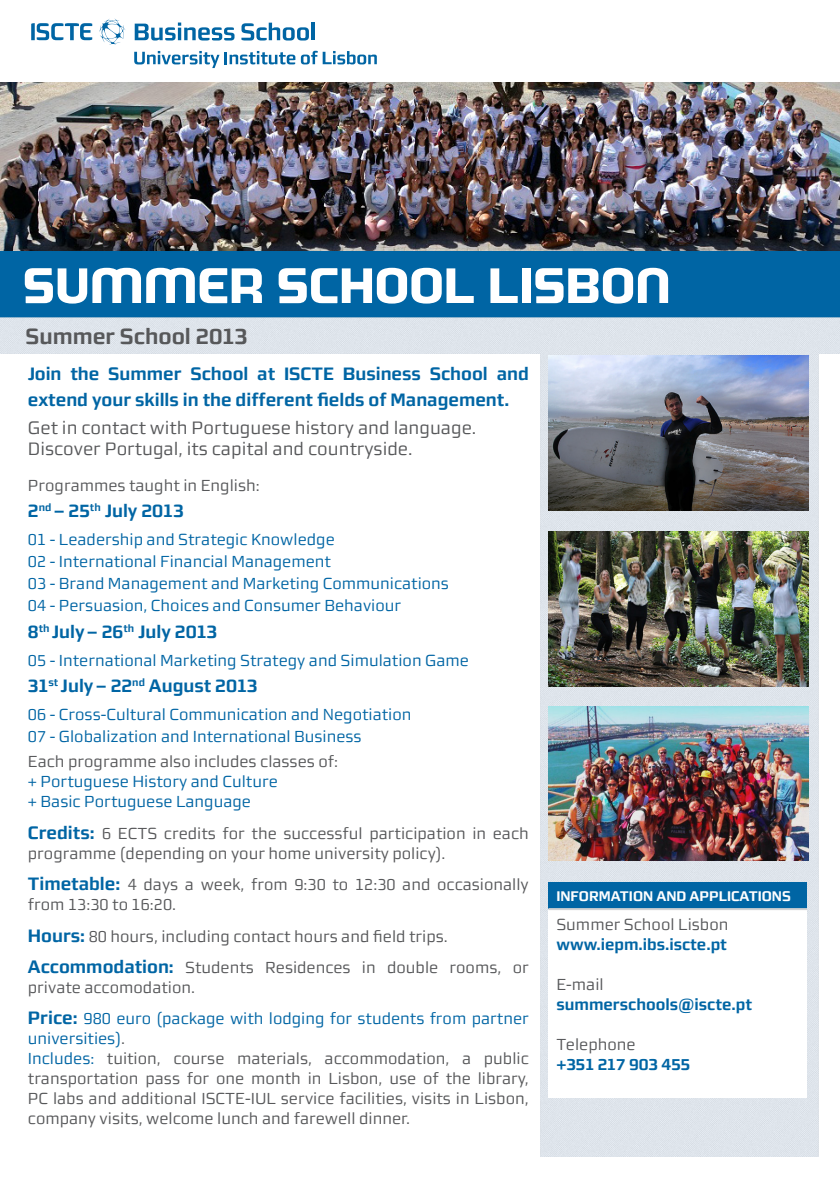
<style>
.page{position:relative;width:840px;height:1191px;background:#fff}
.page>*{position:absolute;margin:0;border:0;box-sizing:border-box;transform-origin:0 0}
.t1{font:700 50px "Morgan Big";color:#fff}
.t2{font:700 22px "Morgan Sans";color:#57585a}
.t3{font:700 18px/26px "Morgan Sans";color:#0065a4}
.t4{font:18px/21.6px "Morgan Sans";color:#57585a}
.t5{font:16px/20px "Morgan Sans";color:#57585a}
.t6{font:16px/22px "Morgan Sans";color:#0065a4}
.t7{font:700 16px "Morgan Sans";color:#0065a4}
.t8{font:700 14px "Morgan Sans";color:#fff}
.s1{font-weight:700;font-size:18px;color:#0065a4}
.s2{color:#57585a}
.s3{font-weight:700;font-size:18px}
.s4{color:#0065a4}
</style>
<div class="page">
<div style="left:0;top:247px;width:839px;height:70px;background:#0065a4"></div>
<img style="left:0;top:317px;width:839px;height:840px">
<img style="left:0;top:82px;width:839px;height:169px">
<img style="left:548px;top:356px;width:259px;height:155px">
<div style="left:548px;top:882px;width:258px;height:27px;background:#0065a4"></div>
<div style="left:548px;top:909px;width:258px;height:189px;background:#fff"></div>
<hr style="left:548px;top:908px;width:258px;height:2px;background:#d1d2d4">
<img style="left:548px;top:706px;width:259px;height:155px">
<img style="left:548px;top:531px;width:259px;height:155px">
<svg style="left:135px;top:23px;width:99px;height:18px"></svg>
<svg style="left:241px;top:23px;width:68px;height:18px"></svg>
<hr style="left:311px;top:23px;width:4px;height:17px;background:#0065a4">
<svg style="left:134px;top:51px;width:161px;height:17px"></svg>
<svg style="left:301px;top:51px;width:75px;height:13px"></svg>
<svg style="left:99px;top:19px;width:26px;height:25px"></svg>
<svg style="left:31px;top:23px;width:61px;height:17px"></svg>
<h1 class="t1" style="left:23px;top:250px;width:649px">SUMMER SCHOOL LISBON</h1>
<h2 class="t2" style="left:26px;top:323px;width:223px">Summer School 2013</h2>
<p class="t3" style="left:28px;top:361px;width:502px">Join the Summer School at ISCTE Business School and extend your skills in the different fields of Management.</p>
<p class="t4" style="left:28px;top:416px;width:449px">Get in contact with Portuguese history and language.<br>Discover Portugal, its capital and countryside.</p>
<p class="t5" style="left:28px;top:475px;width:233px">Programmes taught in English:</p>
<p class="t3" style="left:28px;top:497px;width:157px">2<sup>nd</sup> – 25<sup>th</sup> July 2013</p>
<p class="t6" style="left:28px;top:528px;width:422px">01 - Leadership and Strategic Knowledge<br>02 - International Financial Management<br>03 - Brand Management and Marketing Communications 04 - Persuasion, Choices and Consumer Behaviour</p>
<p class="t3" style="left:28px;top:619px;width:191px">8<sup>th</sup> July– 26<sup>th</sup> July 2013</p>
<p class="t6" style="left:28px;top:649px;width:442px">05 - International Marketing Strategy and Simulation Game</p>
<p class="t3" style="left:28px;top:672px;width:231px">31<sup>st</sup> July– 22<sup>nd</sup> August 2013</p>
<p class="t6" style="left:28px;top:703px;width:385px">06 - Cross-Cultural Communication and Negotiation<br>07 - Globalization and International Business</p>
<p class="t5" style="left:28px;top:751px;width:311px">Each programme also includes classes of:</p>
<p class="t6" style="left:28px;top:771px;width:251px;line-height:20px">+ Portuguese History and Culture + Basic Portuguese Language</p>
<p class="t5" style="left:28px;top:823px;width:502px"><span class="s1">Credits:</span> 6 ECTS credits for the successful participation in each programme (depending on your home university policy).</p>
<p class="t5" style="left:28px;top:874px;width:502px"><span class="s1">Timetable:</span> 4 days a week, from 9:30 to 12:30 and occasionally from 13:30 to 16:20.</p>
<p class="t5" style="left:28px;top:920px;width:502px;line-height:31.4px"><span class="s1">Hours:</span> 80 hours, including contact hours and field trips.<br><span class="s1">Accommodation:</span> Students Residences in double rooms, or</p>
<p class="t6" style="left:28px;top:971px;width:502px;line-height:31.4px"><span class="s2">private accomodation.<br></span><span class="s3">Price:</span> 980 euro (package with lodging for students from partner</p>
<p class="t5" style="left:28px;top:1028px;width:502px"><span class="s4">universities)</span>.<br><span class="s4">Includes:</span> tuition, course materials, accommodation, a public transportation pass for one month in Lisbon, use of the library, PC labs and additional ISCTE-IUL service facilities, visits in Lisbon, company visits, welcome lunch and farewell dinner.</p>
<p class="t8" style="left:556px;top:888px;width:52px">informati</p>
<p class="t8" style="left:632px;top:888px;width:67px">on and app</p>
<p class="t8" style="left:718px;top:888px;width:16px">licati</p>
<p class="t8" style="left:761px;top:888px;width:29px">ons</p>
<p class="t5" style="left:556px;top:914px;width:173px">Summer School Lisbon</p>
<p class="t7" style="left:556px;top:935px;width:172px">www.iepm.ibs.iscte.pt</p>
<p class="t5" style="left:556px;top:974px;width:49px">E-mail</p>
<p class="t7" style="left:556px;top:995px;width:197px">summerschools@iscte.pt</p>
<p class="t5" style="left:556px;top:1034px;width:81px">Telephone</p>
<p class="t7" style="left:556px;top:1055px;width:135px">+351 217 903 455</p>
</div>
